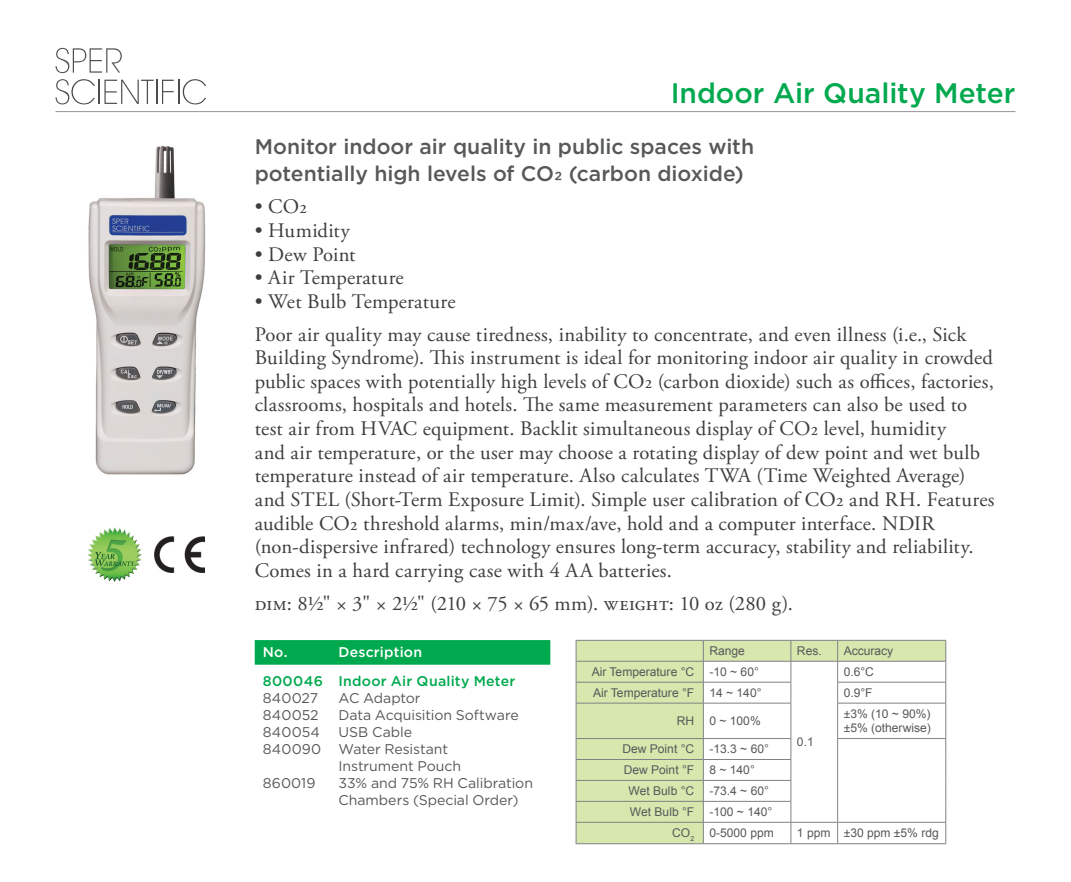
<style>
.page{position:relative;width:1071px;height:882px;background:#fff}
.page>*{position:absolute;margin:0;border:0;box-sizing:border-box;transform-origin:0 0}
.t1{font:500 28.18px "Gotham";color:#00a94e}
.t2{font:500 21.18px/26.1px "Gotham";color:#57585a}
.t3{font:20.65px/23.6px "Adobe Garamond Pro";letter-spacing:.01em;color:#3e3e3f}
.t4{font:20.65px "Adobe Garamond Pro";letter-spacing:-.01em;color:#3e3e3f}
.t5{font:14.17px/17px "Gotham";color:#57585a}
.t6{font:500 14.17px "Gotham";letter-spacing:.02em;color:#00a94e}
.t7{font:500 14.17px "Gotham";letter-spacing:.015em;color:#fff}
.t8{font:12.08px/14.5px "Arial";color:#57585a}
</style>
<div class="page">
<svg style="left:576px;top:640px;width:371px;height:204px"></svg>
<hr style="left:576px;top:843px;width:127px;height:1px;background:#808285">
<hr style="left:703px;top:843px;width:88px;height:1px;background:#808285">
<hr style="left:791px;top:843px;width:47px;height:1px;background:#808285">
<hr style="left:838px;top:843px;width:108px;height:1px;background:#808285">
<svg style="left:255px;top:640px;width:295px;height:25px;background:#03aa50"></svg>
<img style="left:88px;top:146px;width:118px;height:329px">
<svg style="left:56px;top:48px;width:66px;height:25px"></svg>
<svg style="left:56px;top:79px;width:39px;height:25px"></svg>
<hr style="left:98px;top:80px;width:2px;height:24px;background:#231f20">
<svg style="left:104px;top:79px;width:102px;height:25px"></svg>
<hr style="left:56px;top:111px;width:959px;height:1px;background:#939598">
<img style="left:87px;top:528px;width:55px;height:54px">
<img style="left:154px;top:536px;width:51px;height:36px">
<h1 class="t1" style="left:671px;top:75px;width:346px">Indoor Air Quality Meter</h1>
<p class="t2" style="left:255px;top:134px;width:501px">Monitor indoor air quality in public spaces with potentially high levels of CO² (carbon dioxide)</p>
<p class="t3" style="left:255px;top:196px;width:54px">• CO2</p>
<p class="t3" style="left:255px;top:219px;width:97px">• Humidity</p>
<p class="t3" style="left:255px;top:243px;width:102px">• Dew Point</p>
<p class="t3" style="left:255px;top:267px;width:150px">• Air Temperature</p>
<p class="t3" style="left:255px;top:286px;width:713px;line-height:32.7px">• Wet Bulb Temperature<br>Poor air quality may cause tiredness, inability to concentrate, and even illness (i.e., Sick</p>
<p class="t3" style="left:255px;top:347px;width:741px">Building Syndrome). This instrument is ideal for monitoring indoor air quality in crowded public spaces with potentially high levels of CO2 (carbon dioxide) such as offices, factories, classrooms, hospitals and hotels. The same measurement parameters can also be used to test air from HVAC equipment. Backlit simultaneous display of CO2 level, humidity<br>and air temperature, or the user may choose a rotating display of dew point and wet bulb temperature instead of air temperature. Also calculates TWA (Time Weighted Average) and STEL (Short-Term Exposure Limit). Simple user calibration of CO2 and RH. Features audible CO2 threshold alarms, min/max/ave, hold and a computer interface. NDIR (non-dispersive infrared) technology ensures long-term accuracy, stability and reliability.<br>Comes in a hard carrying case with 4 AA batteries.</p>
<p class="t4" style="left:255px;top:591px;width:540px">dim: 8½" × 3" × 2½" (210 × 75 × 65 mm). weight: 10 oz (280 g).</p>
<p class="t8" style="left:709px;top:644px;width:37px">Range</p>
<p class="t8" style="left:797px;top:644px;width:26px">Res.</p>
<p class="t8" style="left:844px;top:644px;width:51px">Accuracy</p>
<p class="t8" style="left:592px;top:665px;width:104px">Air Temperature °C</p>
<p class="t8" style="left:709px;top:665px;width:51px">-10 ~ 60°</p>
<p class="t7" style="left:263px;top:643px;width:26px">No.</p>
<p class="t7" style="left:338px;top:643px;width:85px">Description</p>
<p class="t6" style="left:263px;top:672px;width:254px">800046 Indoor Air Quality Meter</p>
<p class="t5" style="left:263px;top:690px;width:57px">840027</p>
<p class="t5" style="left:338px;top:690px;width:84px">AC Adaptor</p>
<p class="t5" style="left:263px;top:706px;width:57px">840052</p>
<p class="t5" style="left:338px;top:706px;width:182px">Data Acquisition Software</p>
<p class="t5" style="left:263px;top:723px;width:59px">840054</p>
<p class="t5" style="left:338px;top:723px;width:75px">USB Cable</p>
<p class="t5" style="left:263px;top:740px;width:187px">840090 Water Resistant</p>
<p class="t5" style="left:338px;top:757px;width:124px">Instrument Pouch</p>
<p class="t5" style="left:263px;top:774px;width:54px">860019</p>
<p class="t5" style="left:338px;top:774px;width:196px">33% and 75% RH Calibration<br>Chambers (Special Order)</p>
<p class="t8" style="left:844px;top:665px;width:32px">0.6°C</p>
<p class="t8" style="left:593px;top:686px;width:103px">Air Temperature °F</p>
<p class="t8" style="left:709px;top:686px;width:54px">14 ~ 140°</p>
<p class="t8" style="left:844px;top:686px;width:30px">0.9°F</p>
<p class="t8" style="left:677px;top:714px;width:19px">RH</p>
<p class="t8" style="left:709px;top:714px;width:53px">0 ~ 100%</p>
<p class="t8" style="left:844px;top:707px;width:89px">±3% (10 ~ 90%) ±5% (otherwise)</p>
<p class="t8" style="left:622px;top:742px;width:73px">Dew Point °C</p>
<p class="t8" style="left:709px;top:742px;width:61px">-13.3 ~ 60°</p>
<p class="t8" style="left:624px;top:763px;width:72px">Dew Point °F</p>
<p class="t8" style="left:709px;top:763px;width:47px">8 ~ 140°</p>
<p class="t8" style="left:629px;top:784px;width:67px">Wet Bulb °C</p>
<p class="t8" style="left:709px;top:784px;width:61px">-73.4 ~ 60°</p>
<p class="t8" style="left:630px;top:805px;width:66px">Wet Bulb °F</p>
<p class="t8" style="left:709px;top:805px;width:64px">-100 ~ 140°</p>
<p class="t8" style="left:672px;top:826px;width:24px">CO<sub>2</sub></p>
<p class="t8" style="left:709px;top:826px;width:66px">0-5000 ppm</p>
<p class="t8" style="left:797px;top:826px;width:143px">1 ppm ±30 ppm ±5% rdg</p>
<p class="t8" style="left:797px;top:735px;width:18px">0.1</p>
</div>
